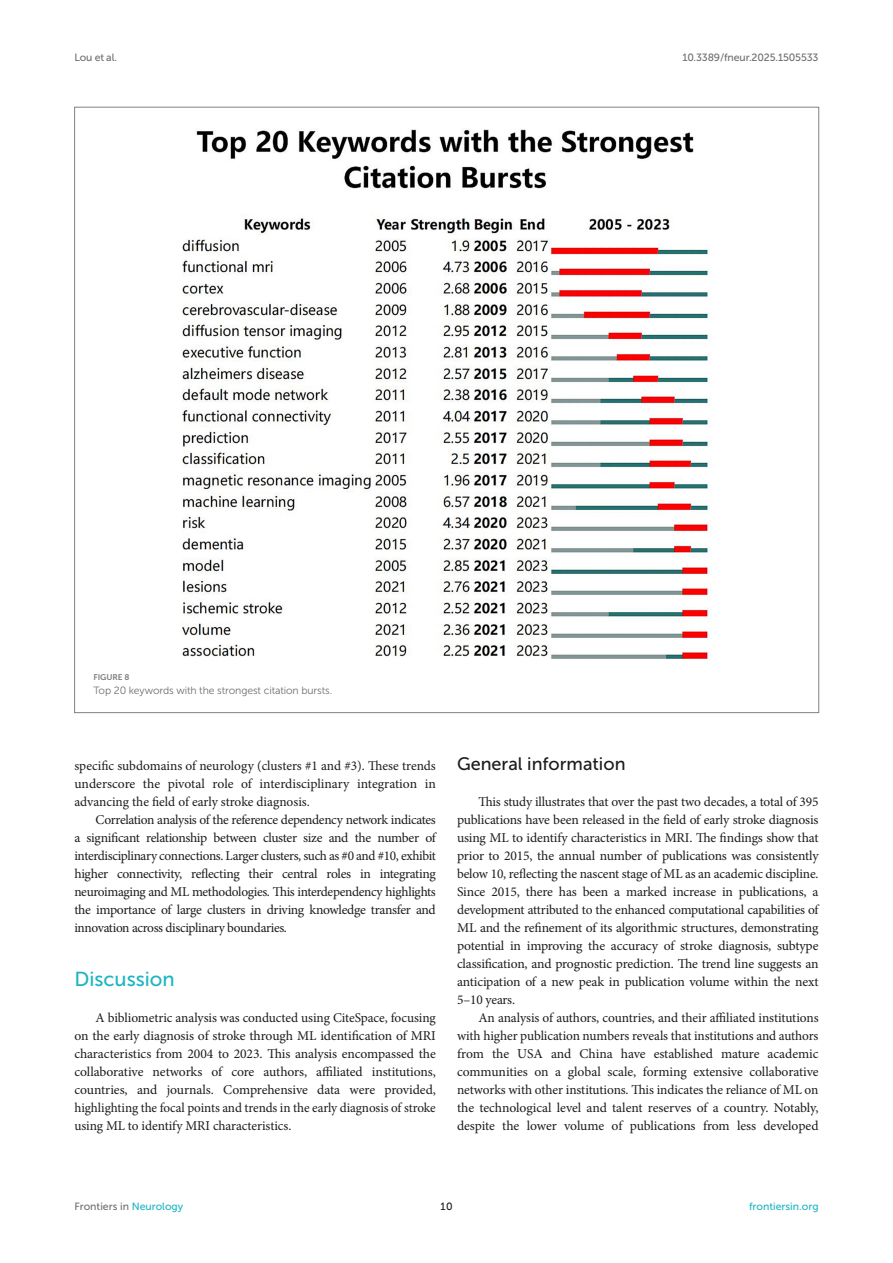
<style>
.page{position:relative;width:893px;height:1263px;background:#fff}
.page>*{position:absolute;margin:0;border:0;box-sizing:border-box;transform-origin:0 0}
.HEAD_1{font:20.25px "Museo Sans 500";color:#1db5c3}
.HEAD_2{font:18px "Museo Sans 500";color:#1b1c1b}
.TEXT{font:13.5px/18px "Minion Pro";letter-spacing:-.01em;color:#1b1c1b;text-align:justify}
.t1{font:10.5px "Museo Sans 500";letter-spacing:-.015em;color:#706f70}
.FIG_LEG{font:10.5px "Museo Sans 300";letter-spacing:-.01em;color:#706f70}
.t2{font:10.5px "Museo Sans 500";color:#1db5c3}
.t3{font:10.5px "Museo Sans 500";color:#1b1c1b}
.FIG_HD{font:8.25px "Museo Sans 700";letter-spacing:-.01em;color:#7e7f7f}
.s1{color:#1db5c3}
</style>
<div class="page">
<img style="left:182px;top:129px;width:529px;height:530px">
<p class="t1" style="left:74px;top:52px;width:44px">Lou et al.</p>
<p class="t1" style="left:682px;top:52px;width:138px">10.3389/fneur.2025.1505533</p>
<p class="FIG_HD" style="left:94px;top:673px;width:37px">FIGURE 8</p>
<p class="FIG_LEG" style="left:94px;top:684px;width:240px">Top 20 keywords with the strongest citation bursts.</p>
<p class="TEXT" style="left:74px;top:757px;width:363px">specific subdomains of neurology (clusters #1 and #3). These trends underscore the pivotal role of interdisciplinary integration in advancing the field of early stroke diagnosis.</p>
<p class="TEXT" style="left:74px;top:811px;width:363px;text-indent:21px">Correlation analysis of the reference dependency network indicates a significant relationship between cluster size and the number of interdisciplinary connections. Larger clusters, such as #0 and #10, exhibit higher connectivity, reflecting their central roles in integrating neuroimaging and ML methodologies. This interdependency highlights the importance of large clusters in driving knowledge transfer and innovation across disciplinary boundaries.</p>
<p class="HEAD_1" style="left:74px;top:968px;width:102px">Discussion</p>
<p class="TEXT" style="left:74px;top:1009px;width:363px;text-indent:21px">A bibliometric analysis was conducted using CiteSpace, focusing on the early diagnosis of stroke through ML identification of MRI characteristics from 2004 to 2023. This analysis encompassed the collaborative networks of core authors, affiliated institutions, countries, and journals. Comprehensive data were provided, highlighting the focal points and trends in the early diagnosis of stroke using ML to identify MRI characteristics.</p>
<p class="HEAD_2" style="left:457px;top:754px;width:170px">General information</p>
<p class="TEXT" style="left:457px;top:793px;width:363px;text-indent:21px">This study illustrates that over the past two decades, a total of 395 publications have been released in the field of early stroke diagnosis using ML to identify characteristics in MRI. The findings show that prior to 2015, the annual number of publications was consistently below 10, reflecting the nascent stage of ML as an academic discipline.<br>Since 2015, there has been a marked increase in publications, a development attributed to the enhanced computational capabilities of ML and the refinement of its algorithmic structures, demonstrating potential in improving the accuracy of stroke diagnosis, subtype classification, and prognostic prediction. The trend line suggests an anticipation of a new peak in publication volume within the next 5–10 years.</p>
<p class="TEXT" style="left:457px;top:1009px;width:363px;text-indent:21px">An analysis of authors, countries, and their affiliated institutions with higher publication numbers reveals that institutions and authors from the USA and China have established mature academic communities on a global scale, forming extensive collaborative networks with other institutions. This indicates the reliance of ML on the technological level and talent reserves of a country. Notably, despite the lower volume of publications from less developed</p>
<p class="t1" style="left:74px;top:1200px;width:110px">Frontiers in <span class="s1">Neurology</span></p>
<p class="t3" style="left:440px;top:1200px;width:14px">10</p>
<p class="t2" style="left:749px;top:1200px;width:71px">frontiersin.org</p>
</div>
